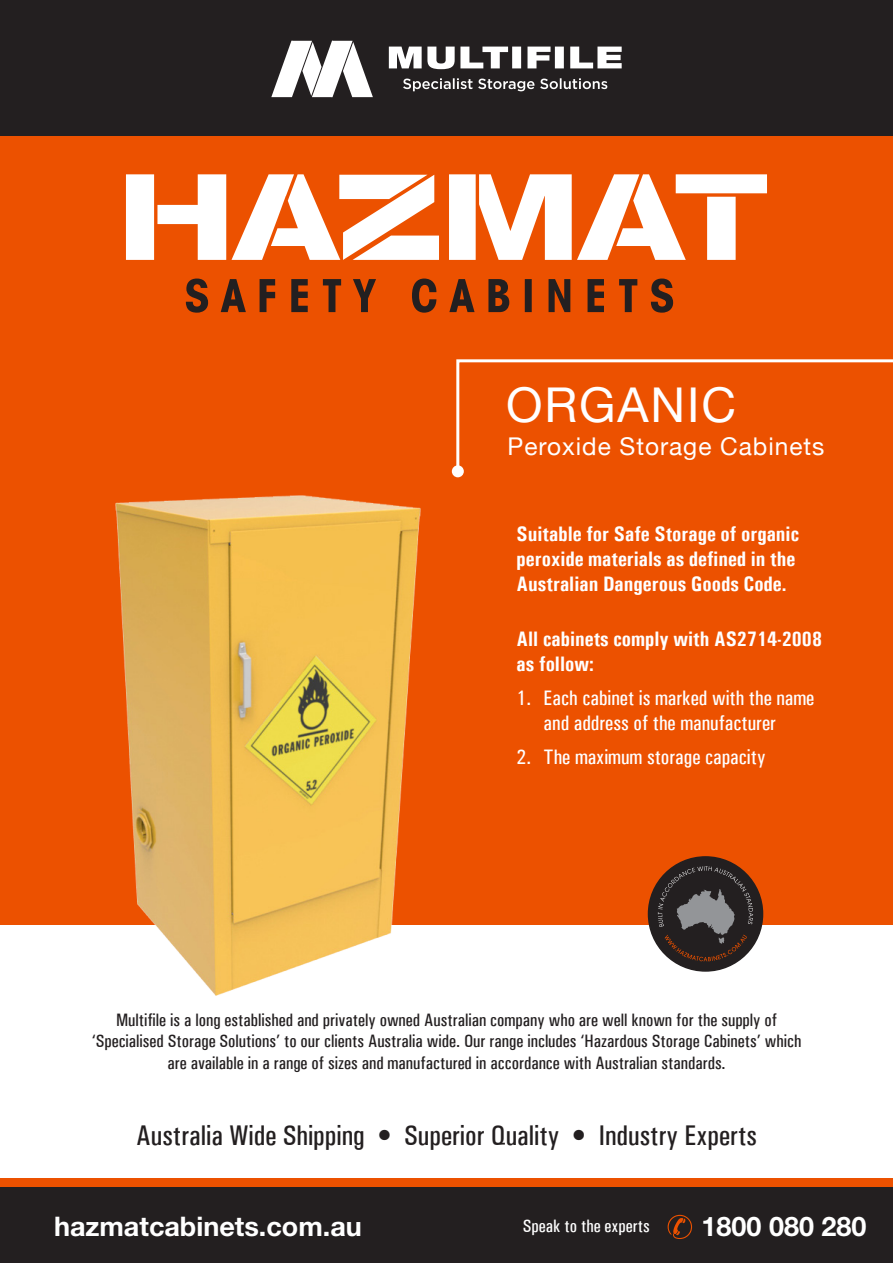
<style>
.page{position:relative;width:893px;height:1263px;background:#fff}
.page>*{position:absolute;margin:0;border:0;box-sizing:border-box;transform-origin:0 0}
.t1{font:48px "Helvetica Neue";letter-spacing:.04em;color:#fff}
.t2{font:500 condensed 28.5px "Univers";color:#231f20}
.t3{font:700 27px "Helvetica Neue";color:#fff}
.t4{font:24.45px "Helvetica Neue";letter-spacing:.04em;color:#fff}
.t5{font:700 condensed 21px/25.2px "Univers";color:#fff}
.t6{font:500 condensed 21px/25.2px "Univers";color:#fff;text-align:center}
.t7{font:500 condensed 18px/21.6px "Univers";color:#231f20;text-align:center}
.t8{font:500 condensed 18px "Univers";color:#fff}
</style>
<div class="page">
<div style="left:0;top:126px;width:893px;height:799px;background:#ec5100"></div>
<div style="left:0;top:0;width:893px;height:135px;background:#231f20"></div>
<svg style="left:449px;top:174px;width:318px;height:86px"></svg>
<svg style="left:126px;top:174px;width:100px;height:86px"></svg>
<svg style="left:232px;top:174px;width:207px;height:86px"></svg>
<svg style="left:186px;top:279px;width:487px;height:34px"></svg>
<svg style="left:455px;top:359px;width:438px;height:115px"></svg>
<div style="left:452px;top:465px;width:12px;height:12px;background:#fff;border-radius:50%"></div>
<div style="left:648px;top:857px;width:114px;height:114px;background:#231f20;border-radius:50%"></div>
<svg style="left:658px;top:866px;width:95px;height:95px"></svg>
<img style="left:116px;top:495px;width:305px;height:501px">
<div style="left:0;top:1178px;width:893px;height:14px;background:#ec5100"></div>
<div style="left:0;top:1187px;width:893px;height:76px;background:#231f20"></div>
<svg style="left:668px;top:1215px;width:24px;height:24px"></svg>
<svg style="left:271px;top:41px;width:102px;height:56px"></svg>
<svg style="left:389px;top:47px;width:233px;height:22px"></svg>
<svg style="left:403px;top:78px;width:204px;height:13px"></svg>
<p class="t1" style="left:506px;top:370px;width:232px">ORGANIC</p>
<p class="t4" style="left:507px;top:428px;width:318px">Peroxide Storage Cabinets</p>
<p class="t5" style="left:517px;top:521px;width:284px">Suitable for Safe Storage of organic peroxide materials as defined in the<br>Australian Dangerous Goods Code.</p>
<p class="t5" style="left:517px;top:626px;width:307px">All cabinets comply with AS2714-2008 as follow:</p>
<p class="t6" style="left:517px;top:685px;width:299px">1. Each cabinet is marked with the name and address of the manufacturer</p>
<p class="t6" style="left:517px;top:744px;width:250px">2. The maximum storage capacity</p>
<p class="t7" style="left:92px;top:1009px;width:711px">Multifile is a long established and privately owned Australian company who are well known for the supply of ‘Specialised Storage Solutions’ to our clients Australia wide. Our range includes ‘Hazardous Storage Cabinets’ which are available in a range of sizes and manufactured in accordance with Australian standards.</p>
<p class="t2" style="left:136px;top:1118px;width:622px">Australia Wide Shipping • Superior Quality • Industry Experts</p>
<p class="t3" style="left:54px;top:1209px;width:309px">hazmatcabinets.com.au</p>
<p class="t8" style="left:523px;top:1215px;width:128px">Speak to the experts</p>
<p class="t3" style="left:701px;top:1209px;width:167px">1800 080 280</p>
</div>
